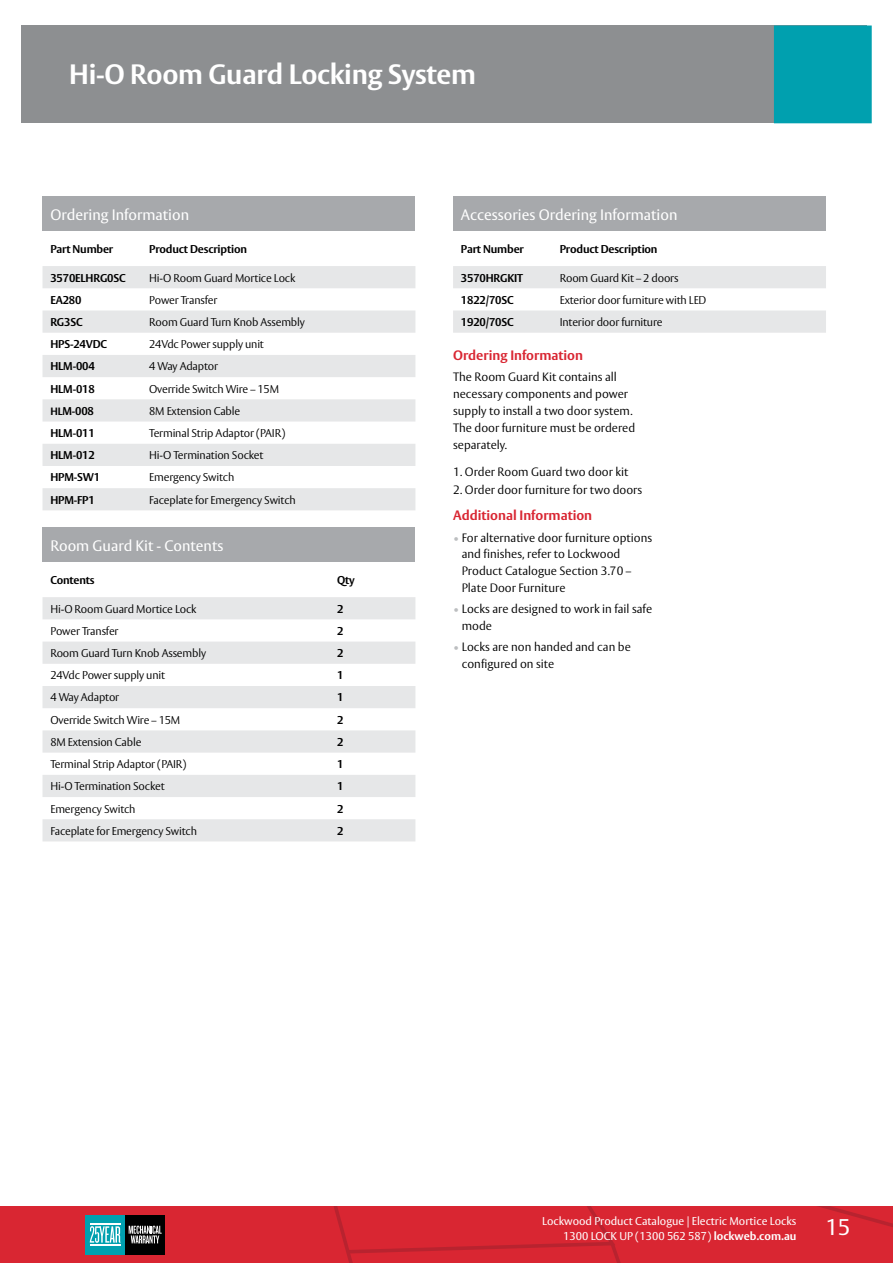
<style>
.page{position:relative;width:893px;height:1263px;background:#fff}
.page>*{position:absolute;margin:0;border:0;box-sizing:border-box;transform-origin:0 0}
.t1{font:700 27.75px "ASSA Vesta";letter-spacing:-.01em;color:#fff}
.t2{font:22.5px "ASSA Vesta";color:#fff}
.t3{font:15px "ASSA Vesta";color:#fff}
.t4{font:700 13.5px "ASSA Vesta";color:#d92632}
.t5{font:300 12px/16.8px "ASSA Vesta";color:#000}
.t6{font:300 11.25px "ASSA Vesta";letter-spacing:-.015em;color:#000}
.t7{font:700 11.25px "ASSA Vesta";letter-spacing:-.015em;color:#000}
.t8{font:11.25px/15px "ASSA Vesta";color:#fff;text-align:right}
.s1{font-size:10.5px}
.s2{color:#bcbec0}
.s3{font-weight:700}
</style>
<div class="page">
<svg style="left:0;top:1206px;width:893px;height:57px;background:#cd2a36"></svg>
<hr style="left:90px;top:1224px;width:30px;height:1px;background:#fff">
<hr style="left:90px;top:1244px;width:30px;height:1px;background:#fff">
<div style="left:21px;top:26px;width:846px;height:97px;background:#8d8f91"></div>
<div style="left:774px;top:26px;width:98px;height:97px;background:#00a0af"></div>
<div style="left:43px;top:196px;width:372px;height:35px;background:#a7a9ac"></div>
<svg style="left:43px;top:266px;width:372px;height:244px;fill:#e6e7e8"></svg>
<div style="left:43px;top:527px;width:372px;height:35px;background:#a7a9ac"></div>
<svg style="left:43px;top:597px;width:372px;height:244px;fill:#e6e7e8"></svg>
<div style="left:453px;top:196px;width:373px;height:35px;background:#a7a9ac"></div>
<svg style="left:453px;top:266px;width:373px;height:67px"></svg>
<h1 class="t1" style="left:69px;top:57px;width:408px">Hi-O Room Guard Locking System</h1>
<h3 class="t3" style="left:50px;top:205px;width:140px">Ordering Information</h3>
<p class="t7" style="left:50px;top:242px;width:64px">Part Number</p>
<p class="t7" style="left:149px;top:242px;width:99px">Product Description</p>
<p class="t7" style="left:50px;top:271px;width:77px">3570ELHRG0SC</p>
<p class="t6" style="left:149px;top:271px;width:148px">Hi-O Room Guard Mortice Lock</p>
<p class="t7" style="left:50px;top:293px;width:33px">EA280</p>
<p class="t6" style="left:149px;top:293px;width:70px">Power Transfer</p>
<p class="t7" style="left:50px;top:315px;width:34px">RG3SC</p>
<p class="t6" style="left:149px;top:315px;width:157px">Room Guard Turn Knob Assembly</p>
<p class="t7" style="left:50px;top:337px;width:58px">HPS-24VDC</p>
<p class="t6" style="left:149px;top:337px;width:116px">24Vdc Power supply unit</p>
<p class="t7" style="left:50px;top:359px;width:46px">HLM-004</p>
<p class="t6" style="left:149px;top:360px;width:70px">4 Way Adaptor</p>
<p class="t7" style="left:50px;top:382px;width:46px">HLM-018</p>
<p class="t6" style="left:149px;top:382px;width:131px">Override Switch Wire – 15M</p>
<p class="t7" style="left:50px;top:404px;width:45px"><span class="s1">HL</span>M-008</p>
<p class="t6" style="left:149px;top:404px;width:93px">8M Extension Cable</p>
<p class="t7" style="left:50px;top:426px;width:46px">HLM-011</p>
<p class="t6" style="left:149px;top:426px;width:138px">Terminal Strip Adaptor (PAIR)</p>
<p class="t7" style="left:50px;top:448px;width:46px">HLM-012</p>
<p class="t6" style="left:149px;top:448px;width:116px">Hi-O Termination Socket</p>
<p class="t7" style="left:50px;top:471px;width:51px">HPM-SW1</p>
<p class="t6" style="left:149px;top:471px;width:87px">Emergency Switch</p>
<p class="t7" style="left:50px;top:493px;width:46px">HPM-FP1</p>
<p class="t6" style="left:149px;top:493px;width:148px">Faceplate for Emergency Switch</p>
<h3 class="t3" style="left:50px;top:536px;width:175px">Room Guard Kit - Contents</h3>
<p class="t7" style="left:50px;top:573px;width:46px">Contents</p>
<p class="t7" style="left:337px;top:573px;width:19px">Qty</p>
<p class="t6" style="left:50px;top:602px;width:148px">Hi-O Room Guard Mortice Lock</p>
<p class="t7" style="left:337px;top:602px;width:8px">2</p>
<p class="t6" style="left:50px;top:624px;width:70px">Power Transfer</p>
<p class="t7" style="left:337px;top:624px;width:8px">2</p>
<p class="t6" style="left:50px;top:646px;width:157px">Room Guard Turn Knob Assembly</p>
<p class="t7" style="left:337px;top:646px;width:8px">2</p>
<p class="t6" style="left:50px;top:668px;width:116px">24Vdc Power supply unit</p>
<p class="t7" style="left:337px;top:668px;width:8px">1</p>
<p class="t6" style="left:50px;top:691px;width:70px">4 Way Adaptor</p>
<p class="t7" style="left:337px;top:691px;width:8px">1</p>
<p class="t6" style="left:50px;top:713px;width:131px">Override Switch Wire – 15M</p>
<p class="t7" style="left:337px;top:713px;width:8px">2</p>
<p class="t6" style="left:50px;top:735px;width:93px">8M Extension Cable</p>
<p class="t7" style="left:337px;top:735px;width:8px">2</p>
<p class="t6" style="left:50px;top:757px;width:138px">Terminal Strip Adaptor (PAIR)</p>
<p class="t7" style="left:337px;top:757px;width:8px">1</p>
<p class="t6" style="left:50px;top:780px;width:116px">Hi-O Termination Socket</p>
<p class="t7" style="left:337px;top:779px;width:8px">1</p>
<p class="t6" style="left:50px;top:802px;width:87px">Emergency Switch</p>
<p class="t7" style="left:337px;top:802px;width:8px">2</p>
<p class="t6" style="left:50px;top:824px;width:148px">Faceplate for Emergency Switch</p>
<p class="t7" style="left:337px;top:824px;width:8px">2</p>
<h3 class="t3" style="left:461px;top:205px;width:218px">Accessories Ordering Information</h3>
<p class="t7" style="left:461px;top:242px;width:64px">Part Number</p>
<p class="t7" style="left:560px;top:242px;width:99px">Product Description</p>
<p class="t7" style="left:461px;top:271px;width:64px">3570HRGKIT</p>
<p class="t6" style="left:560px;top:271px;width:120px">Room Guard Kit – 2 doors</p>
<p class="t7" style="left:461px;top:293px;width:54px">1822/70SC</p>
<p class="t6" style="left:560px;top:293px;width:148px">Exterior door furniture with LED</p>
<p class="t7" style="left:461px;top:315px;width:54px">1920/70SC</p>
<p class="t6" style="left:560px;top:315px;width:104px">Interior door furniture</p>
<p class="t4" style="left:453px;top:347px;width:131px">Ordering Information</p>
<p class="t5" style="left:453px;top:369px;width:184px">The Room Guard Kit contains all necessary components and power supply to install a two door system.<br>The door furniture must be ordered separately.</p>
<p class="t5" style="left:453px;top:464px;width:177px">1. Order Room Guard two door kit</p>
<p class="t5" style="left:453px;top:482px;width:191px">2. Order door furniture for two doors</p>
<p class="t4" style="left:453px;top:507px;width:141px">Additional Information</p>
<p class="t5" style="left:462px;top:529px;width:192px;text-indent:-9px"><span class="s2">•</span> For alternative door furniture options and finishes, refer to Lockwood<br>Product Catalogue Section 3.70 –<br>Plate Door Furniture</p>
<p class="t5" style="left:462px;top:601px;width:192px;text-indent:-9px"><span class="s2">•</span> Locks are designed to work in fail safe mode</p>
<p class="t5" style="left:462px;top:639px;width:171px;text-indent:-9px"><span class="s2">•</span> Locks are non handed and can be configured on site</p>
<p class="t8" style="left:542px;top:1214px;width:256px">Lockwood Product Catalogue | Electric Mortice Locks<br>1300 LOCK UP (1300 562 587) <span class="s3">lockweb.com.au</span></p>
<h2 class="t2" style="left:825px;top:1214px;width:26px">15</h2>
</div>
